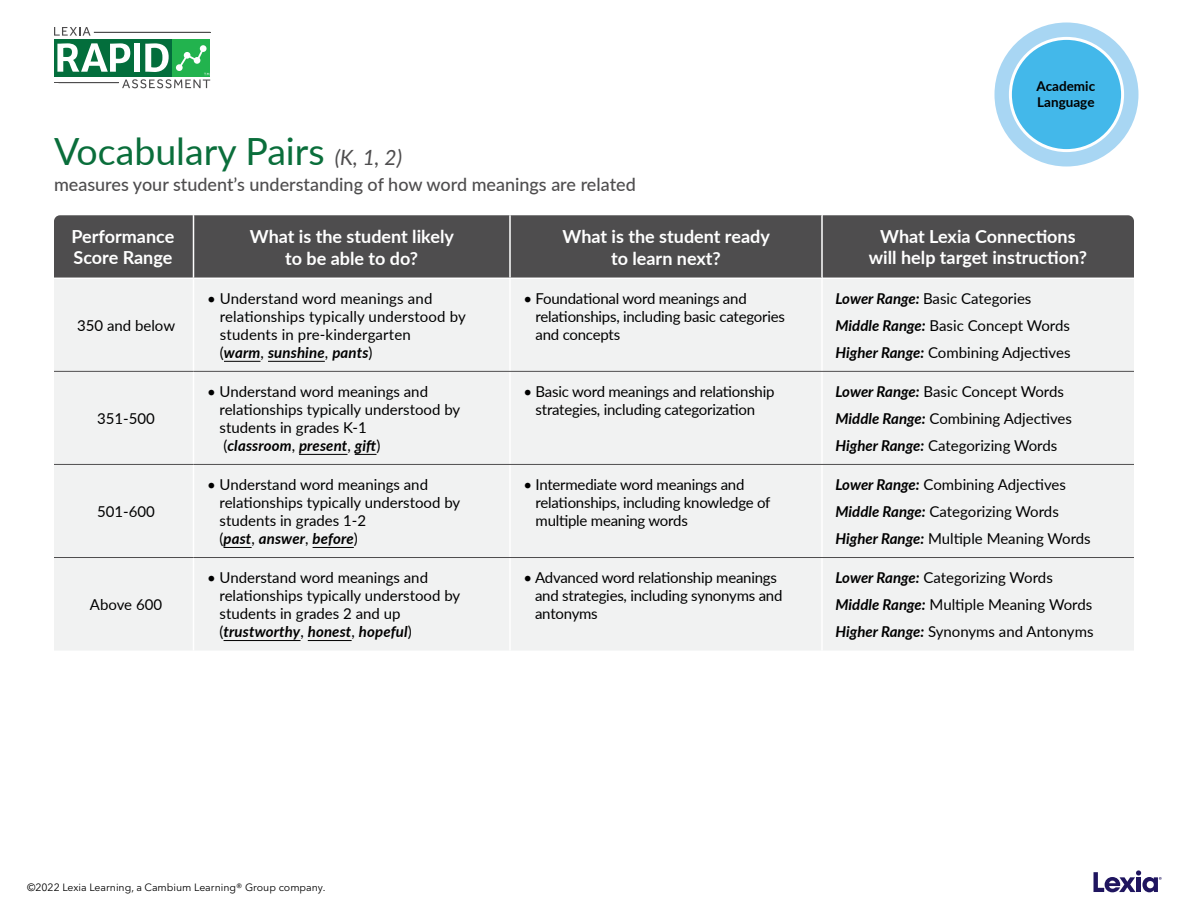
<style>
.page{position:relative;width:1188px;height:918px;background:#fff}
.page>*{position:absolute;margin:0;border:0;box-sizing:border-box;transform-origin:0 0}
.Table_Label{font:37.5px "Lato";color:#0a6e3b}
.Table_Subhead{font:700 18px/21.6px "Lato";color:#fff;text-align:center}
.Table_Subhead-2{font:500 18px "Lato";color:#4e4d4e}
.Body_Text{font:15px/18px "Lato";color:#000}
.Table_Label-2{font:700 13.5px/16.2px "Lato";color:#000}
.t1{font:10.5px "Avenir Next LT Pro";color:#000}
.s1{font-style:italic;font-size:21px;color:#4e4d4e}
.s2{font-weight:700;font-style:italic}
</style>
<div class="page">
<div style="left:54px;top:39px;width:118px;height:37px;background:#036e3c"></div>
<div style="left:172px;top:39px;width:38px;height:37px;background:#22b34e"></div>
<hr style="left:94px;top:32px;width:116px;height:1px;background:#4e4d4e">
<svg style="left:54px;top:27px;width:37px;height:9px"></svg>
<hr style="left:54px;top:82px;width:65px;height:1px;background:#4e4d4e">
<svg style="left:57px;top:43px;width:153px;height:45px"></svg>
<div style="left:54px;top:279px;width:1080px;height:371px;background:#f1f2f2"></div>
<hr style="left:193px;top:279px;width:1px;height:92px;background:#fff">
<hr style="left:509px;top:279px;width:2px;height:92px;background:#fff">
<hr style="left:821px;top:279px;width:2px;height:92px;background:#fff">
<hr style="left:193px;top:372px;width:1px;height:92px;background:#fff">
<hr style="left:509px;top:372px;width:2px;height:92px;background:#fff">
<hr style="left:821px;top:372px;width:2px;height:92px;background:#fff">
<hr style="left:193px;top:465px;width:1px;height:92px;background:#fff">
<hr style="left:509px;top:465px;width:2px;height:92px;background:#fff">
<hr style="left:821px;top:465px;width:2px;height:92px;background:#fff">
<hr style="left:193px;top:558px;width:1px;height:93px;background:#fff">
<hr style="left:509px;top:558px;width:2px;height:93px;background:#fff">
<hr style="left:821px;top:558px;width:2px;height:93px;background:#fff">
<hr style="left:54px;top:371px;width:140px;height:1px;background:#4e4d4e">
<hr style="left:194px;top:371px;width:316px;height:1px;background:#4e4d4e">
<hr style="left:510px;top:371px;width:312px;height:1px;background:#4e4d4e">
<hr style="left:822px;top:371px;width:312px;height:1px;background:#4e4d4e">
<hr style="left:54px;top:464px;width:140px;height:1px;background:#4e4d4e">
<hr style="left:194px;top:464px;width:316px;height:1px;background:#4e4d4e">
<hr style="left:510px;top:464px;width:312px;height:1px;background:#4e4d4e">
<hr style="left:822px;top:464px;width:312px;height:1px;background:#4e4d4e">
<hr style="left:54px;top:557px;width:140px;height:1px;background:#4e4d4e">
<hr style="left:194px;top:557px;width:316px;height:1px;background:#4e4d4e">
<hr style="left:510px;top:557px;width:312px;height:1px;background:#4e4d4e">
<hr style="left:822px;top:557px;width:312px;height:1px;background:#4e4d4e">
<div style="left:54px;top:215px;width:1080px;height:63px;background:#4e4d4e"></div>
<hr style="left:224px;top:361px;width:37px;height:1px;background:#000">
<hr style="left:268px;top:361px;width:57px;height:1px;background:#000">
<hr style="left:299px;top:454px;width:49px;height:1px;background:#000">
<svg style="left:355px;top:454px;width:22px;height:1px"></svg>
<svg style="left:224px;top:547px;width:28px;height:1px"></svg>
<hr style="left:313px;top:547px;width:41px;height:1px;background:#000">
<hr style="left:224px;top:640px;width:77px;height:1px;background:#000">
<hr style="left:308px;top:640px;width:44px;height:1px;background:#000">
<div style="left:994px;top:22px;width:144px;height:144px;background:#a8d6f3;border-radius:50%"></div>
<div style="left:1010px;top:38px;width:113px;height:113px;background:#43b8ea;border-radius:50%"></div>
<div style="left:1009px;top:37px;width:115px;height:115px;border:3px solid #fff;border-radius:50%"></div>
<svg style="left:1094px;top:870px;width:68px;height:22px"></svg>
<p class="Table_Label-2" style="left:1037px;top:78px;width:60px">Academic<br>Language</p>
<p class="Table_Label" style="left:54px;top:125px;width:350px">Vocabulary Pairs <span class="s1">(K, 1, 2)</span></p>
<p class="Table_Subhead-2" style="left:54px;top:172px;width:583px">measures your student’s understanding of how word meanings are related</p>
<p class="Table_Subhead" style="left:72px;top:225px;width:104px;text-align:left">Performance<br>Score Range</p>
<p class="Table_Subhead" style="left:250px;top:225px;width:206px">What is the student likely to be able to do?</p>
<p class="Table_Subhead" style="left:563px;top:225px;width:209px">What is the student ready to learn next?</p>
<p class="Table_Subhead" style="left:869px;top:225px;width:220px">What Lexia Connections will help target instruction?</p>
<p class="Body_Text" style="left:77px;top:316px;width:100px">350 and below</p>
<p class="Body_Text" style="left:220px;top:289px;width:248px;text-indent:-13px">• Understand word meanings and relationships typically understood by students in pre-kindergarten<br>(<span class="s2">warm</span>, <span class="s2">sunshine</span>, <span class="s2">pants</span>)</p>
<p class="Body_Text" style="left:536px;top:289px;width:251px;text-indent:-12px">• Foundational word meanings and relationships, including basic categories and concepts</p>
<p class="Body_Text" style="left:836px;top:289px;width:197px"><span class="s2">Lower Range:</span> Basic Categories</p>
<p class="Body_Text" style="left:836px;top:316px;width:236px"><span class="s2">Middle Range:</span> Basic Concept Words</p>
<p class="Body_Text" style="left:836px;top:343px;width:237px"><span class="s2">Higher Range:</span> Combining Adjectives</p>
<p class="Body_Text" style="left:97px;top:409px;width:59px">351-500</p>
<p class="Body_Text" style="left:220px;top:382px;width:242px;text-indent:-13px">• Understand word meanings and relationships typically understood by students in grades K-1<br>(<span class="s2">classroom</span>, <span class="s2">present</span>, <span class="s2">gift</span>)</p>
<p class="Body_Text" style="left:524px;top:382px;width:253px;text-align:center">• Basic word meanings and relationship strategies, including categorization</p>
<p class="Body_Text" style="left:836px;top:382px;width:230px"><span class="s2">Lower Range:</span> Basic Concept Words</p>
<p class="Body_Text" style="left:836px;top:409px;width:238px"><span class="s2">Middle Range:</span> Combining Adjectives</p>
<p class="Body_Text" style="left:836px;top:436px;width:223px"><span class="s2">Higher Range:</span> Categorizing Words</p>
<p class="Body_Text" style="left:97px;top:502px;width:59px">501-600</p>
<p class="Body_Text" style="left:220px;top:475px;width:242px;text-indent:-13px">• Understand word meanings and relationships typically understood by students in grades 1-2<br>(<span class="s2">past</span>, <span class="s2">answer</span>, <span class="s2">before</span>)</p>
<p class="Body_Text" style="left:536px;top:475px;width:236px;text-indent:-12px">• Intermediate word meanings and relationships, including knowledge of multiple meaning words</p>
<p class="Body_Text" style="left:836px;top:475px;width:232px"><span class="s2">Lower Range:</span> Combining Adjectives</p>
<p class="Body_Text" style="left:836px;top:502px;width:225px"><span class="s2">Middle Range:</span> Categorizing Words</p>
<p class="Body_Text" style="left:836px;top:529px;width:257px"><span class="s2">Higher Range:</span> Multiple Meaning Words</p>
<p class="Body_Text" style="left:90px;top:595px;width:74px">Above 600</p>
<p class="Body_Text" style="left:220px;top:568px;width:242px;text-indent:-13px">• Understand word meanings and relationships typically understood by students in grades 2 and up (<span class="s2">trustworthy</span>, <span class="s2">honest</span>, <span class="s2">hopeful</span>)</p>
<p class="Body_Text" style="left:535px;top:568px;width:249px;text-indent:-12px">• Advanced word relationship meanings and strategies, including synonyms and antonyms</p>
<p class="Body_Text" style="left:836px;top:568px;width:219px"><span class="s2">Lower Range:</span> Categorizing Words</p>
<p class="Body_Text" style="left:836px;top:595px;width:258px"><span class="s2">Middle Range:</span> Multiple Meaning Words</p>
<p class="Body_Text" style="left:836px;top:622px;width:260px"><span class="s2">Higher Range:</span> Synonyms and Antonyms</p>
<p class="t1" style="left:27px;top:881px;width:300px">©2022 Lexia Learning, a Cambium Learning® Group company.</p>
</div>
